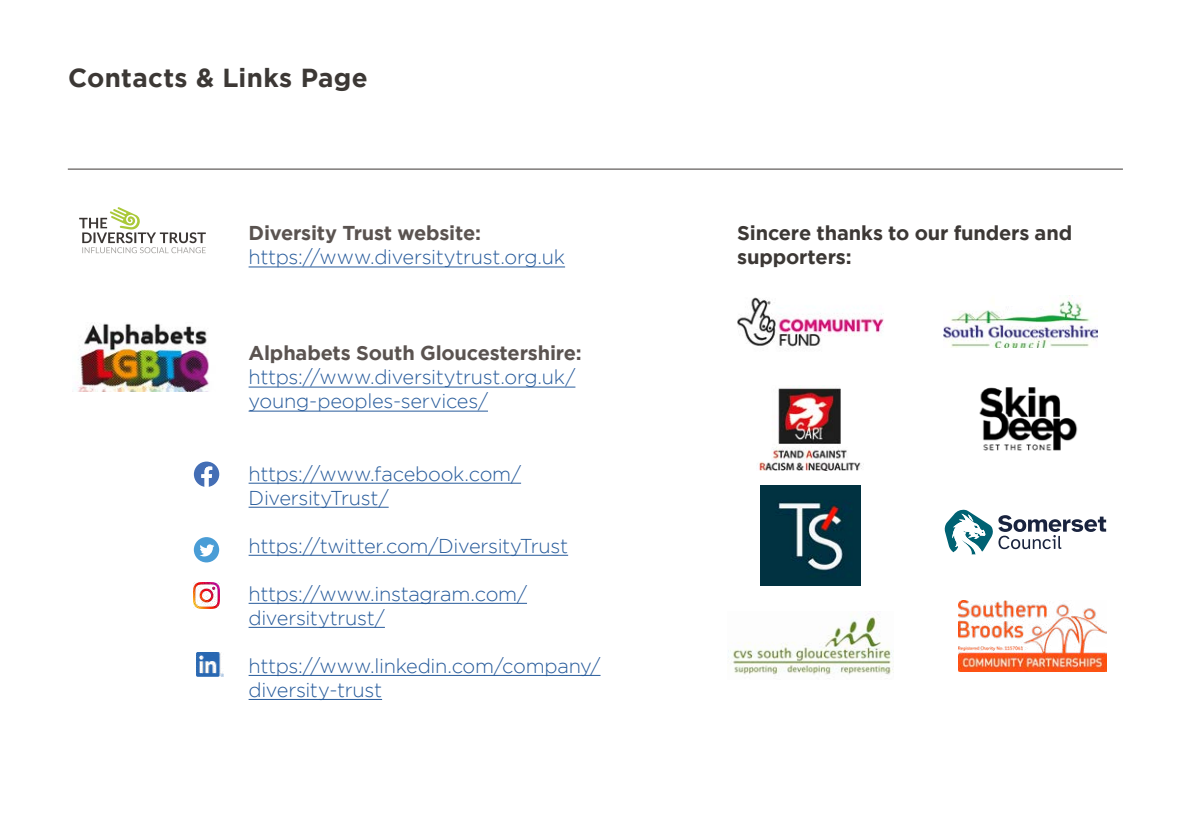
<style>
.page{position:relative;width:1191px;height:840px;background:#fff}
.page>*{position:absolute;margin:0;border:0;box-sizing:border-box;transform-origin:0 0}
.t1{font:700 26px "Gotham";letter-spacing:.01em;color:#3c3835}
.t2{font:300 20px/24px "Gotham";letter-spacing:-.015em;color:#275b9b}
.t3{font:700 20px "Gotham";letter-spacing:-.01em;color:#5a5350}
.t4{font:700 20px/24px "Gotham";letter-spacing:-.01em;color:#3c3835}
</style>
<div class="page">
<hr style="left:249px;top:266px;width:316px;height:1px;background:#275b9b">
<hr style="left:249px;top:386px;width:326px;height:1px;background:#275b9b">
<hr style="left:249px;top:410px;width:239px;height:1px;background:#275b9b">
<hr style="left:249px;top:482px;width:272px;height:1px;background:#275b9b">
<hr style="left:249px;top:506px;width:140px;height:1px;background:#275b9b">
<hr style="left:249px;top:554px;width:319px;height:1px;background:#275b9b">
<hr style="left:249px;top:602px;width:278px;height:1px;background:#275b9b">
<hr style="left:249px;top:626px;width:136px;height:1px;background:#275b9b">
<hr style="left:249px;top:674px;width:351px;height:1px;background:#275b9b">
<hr style="left:249px;top:698px;width:133px;height:1px;background:#275b9b">
<img style="left:757px;top:385px;width:105px;height:85px">
<img style="left:728px;top:611px;width:165px;height:64px">
<img style="left:958px;top:600px;width:148px;height:71px">
<img style="left:944px;top:295px;width:153px;height:52px">
<div style="left:995px;top:290px;width:54px;height:16px;background:#fff"></div>
<img style="left:737px;top:297px;width:147px;height:53px">
<img style="left:145px;top:247px;width:56px;height:6px">
<img style="left:79px;top:218px;width:28px;height:10px">
<img style="left:125px;top:232px;width:81px;height:11px">
<svg style="left:110px;top:207px;width:30px;height:22px"></svg>
<img style="left:74px;top:323px;width:135px;height:68px">
<svg style="left:944px;top:509px;width:162px;height:45px"></svg>
<hr style="left:68px;top:169px;width:1055px;height:1px;background:#3c3835">
<img style="left:760px;top:485px;width:100px;height:100px">
<img style="left:979px;top:387px;width:99px;height:64px">
<div style="left:194px;top:537px;width:25px;height:25px;background:#4a9dd6;border-radius:50%"></div>
<svg style="left:200px;top:544px;width:14px;height:12px"></svg>
<svg style="left:194px;top:461px;width:25px;height:25px"></svg>
<img style="left:194px;top:582px;width:25px;height:26px">
<img style="left:196px;top:652px;width:28px;height:23px">
<p class="t1" style="left:68px;top:63px;width:301px">Contacts &amp; Links Page</p>
<p class="t3" style="left:249px;top:221px;width:234px">Diversity Trust website:</p>
<p class="t2" style="left:249px;top:245px;width:318px">https://www.diversitytrust.org.uk</p>
<p class="t3" style="left:249px;top:341px;width:335px">Alphabets South Gloucestershire:</p>
<p class="t2" style="left:249px;top:365px;width:328px">https://www.diversitytrust.org.uk/ young-peoples-services/</p>
<p class="t2" style="left:249px;top:461px;width:274px">https://www.facebook.com/<br>DiversityTrust/</p>
<p class="t2" style="left:249px;top:533px;width:321px">https://twitter.com/DiversityTrust</p>
<p class="t2" style="left:249px;top:581px;width:280px">https://www.instagram.com/ diversitytrust/</p>
<p class="t2" style="left:249px;top:653px;width:353px">https://www.linkedin.com/company/ diversity-trust</p>
<p class="t4" style="left:737px;top:220px;width:336px">Sincere thanks to our funders and supporters:</p>
</div>
